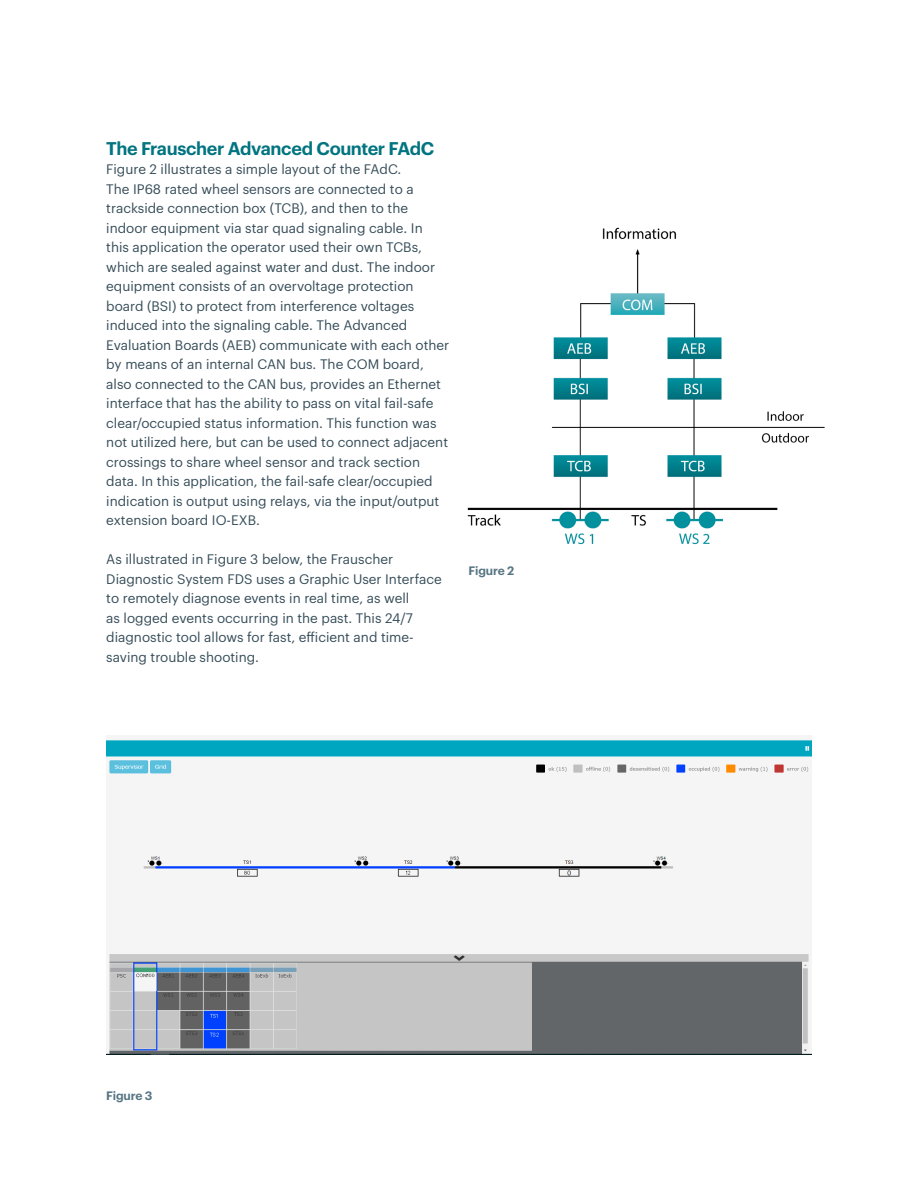
<style>
.page{position:relative;width:918px;height:1188px;background:#fff}
.page>*{position:absolute;margin:0;border:0;box-sizing:border-box;transform-origin:0 0}
.copy_text_size_1{font:600 18px "Graphik LCG";letter-spacing:-.02em;color:#007480}
.copy_text_size_1-2{font:13.5px/19.5px "Graphik LCG";color:#364d59}
.infographik_text{font:600 12px "Graphik LCG";letter-spacing:-.01em;color:#557482}
</style>
<div class="page">
<img style="left:467px;top:227px;width:358px;height:318px">
<img style="left:106px;top:740px;width:706px;height:315px">
<p class="copy_text_size_1" style="left:106px;top:134px;width:330px">The Frauscher Advanced Counter FAdC</p>
<p class="copy_text_size_1-2" style="left:106px;top:158px;width:345px">Figure 2 illustrates a simple layout of the FAdC.<br>The IP68 rated wheel sensors are connected to a trackside connection box (TCB), and then to the indoor equipment via star quad signaling cable. In<br>this application the operator used their own TCBs, which are sealed against water and dust. The indoor equipment consists of an overvoltage protection board (BSI) to protect from interference voltages induced into the signaling cable. The Advanced Evaluation Boards (AEB) communicate with each other by means of an internal CAN bus. The COM board, also connected to the CAN bus, provides an Ethernet interface that has the ability to pass on vital fail-safe clear/occupied status information. This function was not utilized here, but can be used to connect adjacent crossings to share wheel sensor and track section data. In this application, the fail-safe clear/occupied indication is output using relays, via the input/output extension board IO-EXB.</p>
<p class="copy_text_size_1-2" style="left:106px;top:548px;width:337px">As illustrated in Figure 3 below, the Frauscher Diagnostic System FDS uses a Graphic User Interface to remotely diagnose events in real time, as well<br>as logged events occurring in the past. This 24/7 diagnostic tool allows for fast, efficient and time&shy;saving trouble shooting.</p>
<p class="infographik_text" style="left:469px;top:562px;width:47px">Figure 2</p>
<p class="infographik_text" style="left:106px;top:1087px;width:48px">Figure 3</p>
</div>
